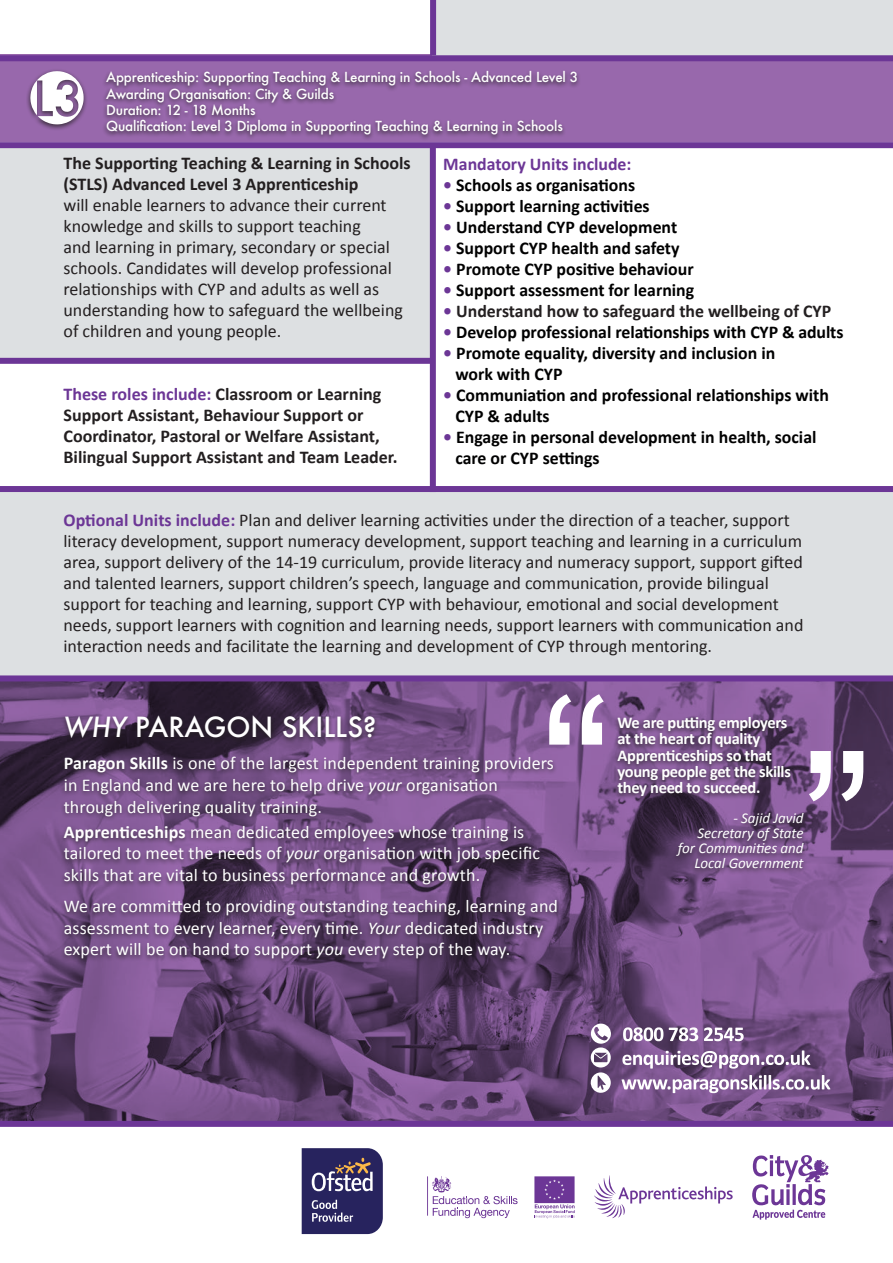
<style>
.page{position:relative;width:893px;height:1263px;background:#fff}
.page>*{position:absolute;margin:0;border:0;box-sizing:border-box;transform-origin:0 0}
.t1{font:500 27px "Futura";color:#fff}
.t2{font:18px/21px "Calibri";color:#231f20}
.t3{font:18px/21.6px "Calibri";letter-spacing:.01em;color:#fff}
.t4{font:700 18px "Calibri";color:#000001}
.t5{font:700 18px/21px "Calibri";color:#231f20}
.t6{font:700 18px "Calibri";color:#6c3696}
.t7{font:700 16.5px/16.2px "Calibri";letter-spacing:-.02em;color:#fff}
.t8{font:italic 15px "Calibri";letter-spacing:-.005em;color:#fff}
.t9{font:500 13.5px "Futura";letter-spacing:-.01em;color:#fff}
.s1{font-weight:700}
.s2{color:#6c3696}
.s3{font-weight:700;color:#6c3696}
.s4{font-style:italic}
</style>
<div class="page">
<div style="left:0;top:54px;width:893px;height:88px;background:#9868ac"></div>
<svg style="left:0;top:681px;width:893px;height:440px;background:#6b4a7c"></svg>
<div style="left:0;top:145px;width:433px;height:216px;background:#dde0e2"></div>
<div style="left:433px;top:0;width:460px;height:58px;background:#dde0e2"></div>
<div style="left:0;top:489px;width:893px;height:189px;background:#dde0e2"></div>
<div style="left:0;top:358px;width:433px;height:6px;background:#6c3696"></div>
<div style="left:60px;top:755px;width:501px;height:210px;background:#231f20;opacity:.75"></div>
<div style="left:613px;top:715px;width:195px;height:159px;background:#231f20;opacity:.75"></div>
<svg style="left:549px;top:694px;width:55px;height:51px"></svg>
<div style="left:61px;top:714px;width:319px;height:30px;background:#231f20;opacity:.75"></div>
<svg style="left:622px;top:1050px;width:188px;height:18px"></svg>
<svg style="left:622px;top:1075px;width:208px;height:18px"></svg>
<svg style="left:590px;top:1024px;width:21px;height:69px"></svg>
<svg style="left:623px;top:1027px;width:121px;height:14px"></svg>
<svg style="left:809px;top:751px;width:54px;height:50px"></svg>
<div style="left:0;top:55px;width:893px;height:6px;background:#6c3696"></div>
<div style="left:0;top:142px;width:893px;height:6px;background:#6c3696"></div>
<div style="left:430px;top:143px;width:6px;height:349px;background:#6c3696"></div>
<div style="left:0;top:1121px;width:893px;height:6px;background:#6c3696"></div>
<div style="left:26px;top:69px;width:62px;height:62px;background:#231f20;opacity:.75"></div>
<svg style="left:30px;top:71px;width:54px;height:53px;background:#c6b5cd"></svg>
<div style="left:102px;top:69px;width:479px;height:72px;background:#231f20;opacity:.75"></div>
<div style="left:0;top:486px;width:893px;height:6px;background:#6c3696"></div>
<div style="left:430px;top:0;width:6px;height:55px;background:#6c3696"></div>
<div style="left:0;top:675px;width:893px;height:6px;background:#6c3696"></div>
<svg style="left:427px;top:1176px;width:91px;height:42px"></svg>
<svg style="left:534px;top:1176px;width:41px;height:42px;background:#9974b6"></svg>
<svg style="left:594px;top:1175px;width:139px;height:43px"></svg>
<svg style="left:302px;top:1148px;width:81px;height:86px;background:#454070"></svg>
<svg style="left:752px;top:1155px;width:77px;height:65px"></svg>
<p class="t9" style="left:106px;top:68px;width:473px">Apprenticeship: Supporting Teaching &amp; Learning in Schools - Advanced Level 3</p>
<p class="t9" style="left:106px;top:84px;width:230px">Awarding Organisation: City &amp; Guilds</p>
<p class="t9" style="left:106px;top:100px;width:151px">Duration: 12 - 18 Months</p>
<p class="t9" style="left:106px;top:117px;width:458px">Qualification: Level 3 Diploma in Supporting Teaching &amp; Learning in Schools</p>
<p class="t2" style="left:64px;top:152px;width:349px"><span class="s1">The Supporting Teaching &amp; Learning in Schools (STLS) Advanced Level 3 Apprenticeship<br></span>will enable learners to advance their current knowledge and skills to support teaching<br>and learning in primary, secondary or special schools. Candidates will develop professional relationships with CYP and adults as well as understanding how to safeguard the wellbeing of children and young people.</p>
<p class="t5" style="left:64px;top:383px;width:336px"><span class="s2">These roles include:</span> Classroom or Learning Support Assistant, Behaviour Support or Coordinator, Pastoral or Welfare Assistant, Bilingual Support Assistant and Team Leader.</p>
<p class="t6" style="left:443px;top:152px;width:190px">Mandatory Units include:</p>
<p class="t4" style="left:443px;top:173px;width:193px"><span class="s2">•</span> Schools as organisations</p>
<p class="t4" style="left:443px;top:194px;width:208px"><span class="s2">•</span> Support learning activities</p>
<p class="t4" style="left:443px;top:215px;width:235px"><span class="s2">•</span> Understand CYP development</p>
<p class="t4" style="left:443px;top:236px;width:238px"><span class="s2">•</span> Support CYP health and safety</p>
<p class="t4" style="left:443px;top:257px;width:252px"><span class="s2">•</span> Promote CYP positive behaviour</p>
<p class="t4" style="left:443px;top:278px;width:252px"><span class="s2">•</span> Support assessment for learning</p>
<p class="t5" style="left:443px;top:300px;width:389px"><span class="s2">•</span> Understand how to safeguard the wellbeing of CYP</p>
<p class="t4" style="left:443px;top:320px;width:402px"><span class="s2">•</span> Develop professional relationships with CYP &amp; adults</p>
<p class="t4" style="left:443px;top:341px;width:334px"><span class="s2">•</span> Promote equality, diversity and inclusion in</p>
<p class="t4" style="left:455px;top:362px;width:109px">work with CYP</p>
<p class="t4" style="left:443px;top:383px;width:387px"><span class="s2">•</span> Communiation and professional relationships with</p>
<p class="t4" style="left:455px;top:404px;width:96px">CYP &amp; adults</p>
<p class="t4" style="left:443px;top:425px;width:375px"><span class="s2">•</span> Engage in personal development in health, social</p>
<p class="t4" style="left:455px;top:446px;width:146px">care or CYP settings</p>
<p class="t2" style="left:64px;top:509px;width:741px"><span class="s3">Optional Units include:</span> Plan and deliver learning activities under the direction of a teacher, support literacy development, support numeracy development, support teaching and learning in a curriculum area, support delivery of the 14-19 curriculum, provide literacy and numeracy support, support gifted and talented learners, support children’s speech, language and communication, provide bilingual support for teaching and learning, support CYP with behaviour, emotional and social development needs, support learners with cognition and learning needs, support learners with communication and interaction needs and facilitate the learning and development of CYP through mentoring.</p>
<p class="t1" style="left:64px;top:709px;width:314px"><span class="s4">WHY</span> PARAGON SKILLS?</p>
<p class="t3" style="left:64px;top:753px;width:492px"><span class="s1">Paragon Skills</span> is one of the largest independent training providers in England and we are here to help drive <span class="s4">your</span> organisation</p>
<p class="t3" style="left:64px;top:796px;width:260px">through delivering quality training.</p>
<p class="t3" style="left:64px;top:821px;width:478px"><span class="s1">Apprenticeships</span> mean dedicated employees whose training is tailored to meet the needs of <span class="s4">your</span> organisation with job specific skills that are vital to business performance and growth.</p>
<p class="t3" style="left:64px;top:895px;width:496px">We are committed to providing outstanding teaching, learning and assessment to every learner, every time. <span class="s4">Your</span> dedicated industry expert will be on hand to support <span class="s4">you</span> every step of the way.</p>
<p class="t7" style="left:617px;top:715px;width:175px">We are putting employers at the heart of quality<br>Apprenticeships so that young people get the skills they need to succeed.</p>
<p class="t8" style="left:733px;top:808px;width:72px">- Sajid Javid</p>
<p class="t8" style="left:697px;top:823px;width:108px">Secretary of State</p>
<p class="t8" style="left:678px;top:838px;width:127px">for Communities and</p>
<p class="t8" style="left:694px;top:853px;width:111px">Local Government</p>
</div>
